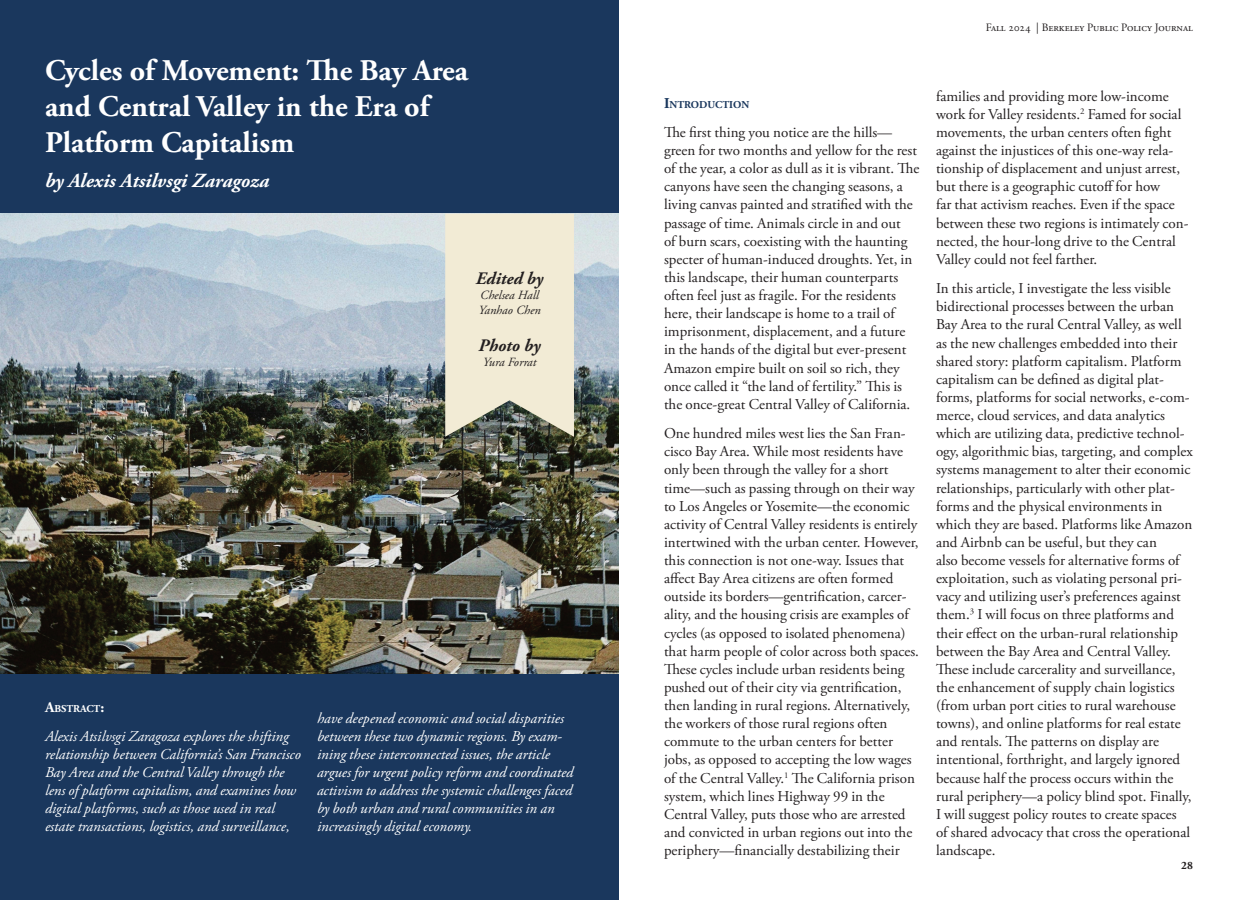
<style>
.page{position:relative;width:1238px;height:900px;background:#fff}
.page>*{position:absolute;margin:0;border:0;box-sizing:border-box;transform-origin:0 0}
.Headline{font:700 30px/36px "Adobe Garamond Pro";color:#fff}
.Byline{font:italic 700 20px "Adobe Garamond Pro";color:#fff}
.Edited_By{font:italic 700 17.5px "Adobe Garamond Pro";color:#231f20}
.Photo_by{font:italic 700 17.5px "Adobe Garamond Pro";color:#231f20}
.Copy{font:15px/18.1px "Adobe Garamond Pro";color:#231f20}
.Copy_Italic{font:italic 15px/18px "Adobe Garamond Pro";color:#fff}
.Credit_2{font:italic 12.5px "Adobe Garamond Pro";color:#231f20}
.t1{font:11.25px "Adobe Garamond Pro";color:#231f20}
.t2{font:700 11.25px "Adobe Garamond Pro";color:#231f20}
.Copy_Italic-2{font:700 10.5px "Adobe Garamond Pro";color:#1a375d}
.Subhead{font:700 10.5px "Adobe Garamond Pro";color:#fff}
.s1{font-size:15px}
</style>
<div class="page">
<div style="left:0;top:0;width:619px;height:900px;background:#1a375d"></div>
<img style="left:0;top:214px;width:619px;height:459px">
<svg style="left:445px;top:214px;width:129px;height:223px;background:#e4dec9"></svg>
<p class="Headline" style="left:45px;top:53px;width:424px">Cycles of Movement: The Bay Area and Central Valley in the Era of<br>Platform Capitalism</p>
<p class="Byline" style="left:45px;top:169px;width:226px">by Alexis Atsilvsgi Zaragoza</p>
<p class="Edited_By" style="left:476px;top:268px;width:69px">Edited by</p>
<p class="Credit_2" style="left:480px;top:287px;width:60px">Chelsea Hall</p>
<p class="Credit_2" style="left:478px;top:302px;width:64px">Yanhao Chen</p>
<p class="Photo_by" style="left:478px;top:336px;width:64px">Photo by</p>
<p class="Credit_2" style="left:483px;top:355px;width:55px">Yura Forrat</p>
<p class="Subhead" style="left:45px;top:703px;width:61px"><span class="s1">A</span>BSTRACT<span class="s1">:</span></p>
<p class="Copy_Italic" style="left:45px;top:728px;width:257px">Alexis Atsilvsgi Zaragoza explores the shifting relationship between California’s San Francisco Bay Area and the Central Valley through the lens of platform capitalism, and examines how digital platforms, such as those used in real estate transactions, logistics, and surveillance,</p>
<p class="Copy_Italic" style="left:317px;top:710px;width:258px">have deepened economic and social disparities between these two dynamic regions. By exam&shy;ining these interconnected issues, the article argues for urgent policy reform and coordinated activism to address the systemic challenges faced by both urban and rural communities in an increasingly digital economy.</p>
<p class="t1" style="left:985px;top:20px;width:209px">Fall 2024 | Berkeley Public Policy Journal</p>
<p class="Copy_Italic-2" style="left:664px;top:98px;width:87px"><span class="s1">I</span>NTRODUCTION</p>
<p class="Copy" style="left:664px;top:124px;width:257px">The first thing you notice are the hills— green for two months and yellow for the rest of the year, a color as dull as it is vibrant. The canyons have seen the changing seasons, a living canvas painted and stratified with the passage of time. Animals circle in and out<br>of burn scars, coexisting with the haunting specter of human-induced droughts. Yet, in this landscape, their human counterparts often feel just as fragile. For the residents here, their landscape is home to a trail of imprisonment, displacement, and a future in the hands of the digital but ever-present Amazon empire built on soil so rich, they once called it “the land of fertility.” This is the once-great Central Valley of California.</p>
<p class="Copy" style="left:664px;top:425px;width:256px">One hundred miles west lies the San Fran&shy;cisco Bay Area. While most residents have only been through the valley for a short time—such as passing through on their way to Los Angeles or Yosemite—the economic activity of Central Valley residents is entirely intertwined with the urban center. However, this connection is not one-way. Issues that affect Bay Area citizens are often formed outside its borders—gentrification, carcer&shy;ality, and the housing crisis are examples of cycles (as opposed to isolated phenomena) that harm people of color across both spaces.<br>These cycles include urban residents being pushed out of their city via gentrification, then landing in rural regions. Alternatively, the workers of those rural regions often commute to the urban centers for better jobs, as opposed to accepting the low wages of the Central Valley.<sup>1</sup> The California prison system, which lines Highway 99 in the Central Valley, puts those who are arrested and convicted in urban regions out into the periphery—financially destabilizing their</p>
<p class="Copy" style="left:936px;top:87px;width:254px">families and providing more low-income work for Valley residents.<sup>2</sup> Famed for social movements, the urban centers often fight against the injustices of this one-way rela&shy;tionship of displacement and unjust arrest, but there is a geographic cutoff for how<br>far that activism reaches. Even if the space between these two regions is intimately con&shy;nected, the hour-long drive to the Central Valley could not feel farther.</p>
<p class="Copy" style="left:936px;top:280px;width:258px">In this article, I investigate the less visible bidirectional processes between the urban Bay Area to the rural Central Valley, as well as the new challenges embedded into their shared story: platform capitalism. Platform capitalism can be defined as digital plat&shy;forms, platforms for social networks, e-com&shy;merce, cloud services, and data analytics which are utilizing data, predictive technol&shy;ogy, algorithmic bias, targeting, and complex systems management to alter their economic relationships, particularly with other plat&shy;forms and the physical environments in which they are based. Platforms like Amazon and Airbnb can be useful, but they can<br>also become vessels for alternative forms of exploitation, such as violating personal pri&shy;vacy and utilizing user’s preferences against them.<sup>3</sup> I will focus on three platforms and their effect on the urban-rural relationship between the Bay Area and Central Valley.<br>These include carcerality and surveillance, the enhancement of supply chain logistics (from urban port cities to rural warehouse towns), and online platforms for real estate and rentals. The patterns on display are intentional, forthright, and largely ignored because half the process occurs within the rural periphery—a policy blind spot. Finally, I will suggest policy routes to create spaces<br>of shared advocacy that cross the operational landscape.</p>
<p class="t2" style="left:1181px;top:859px;width:13px">28</p>
</div>
